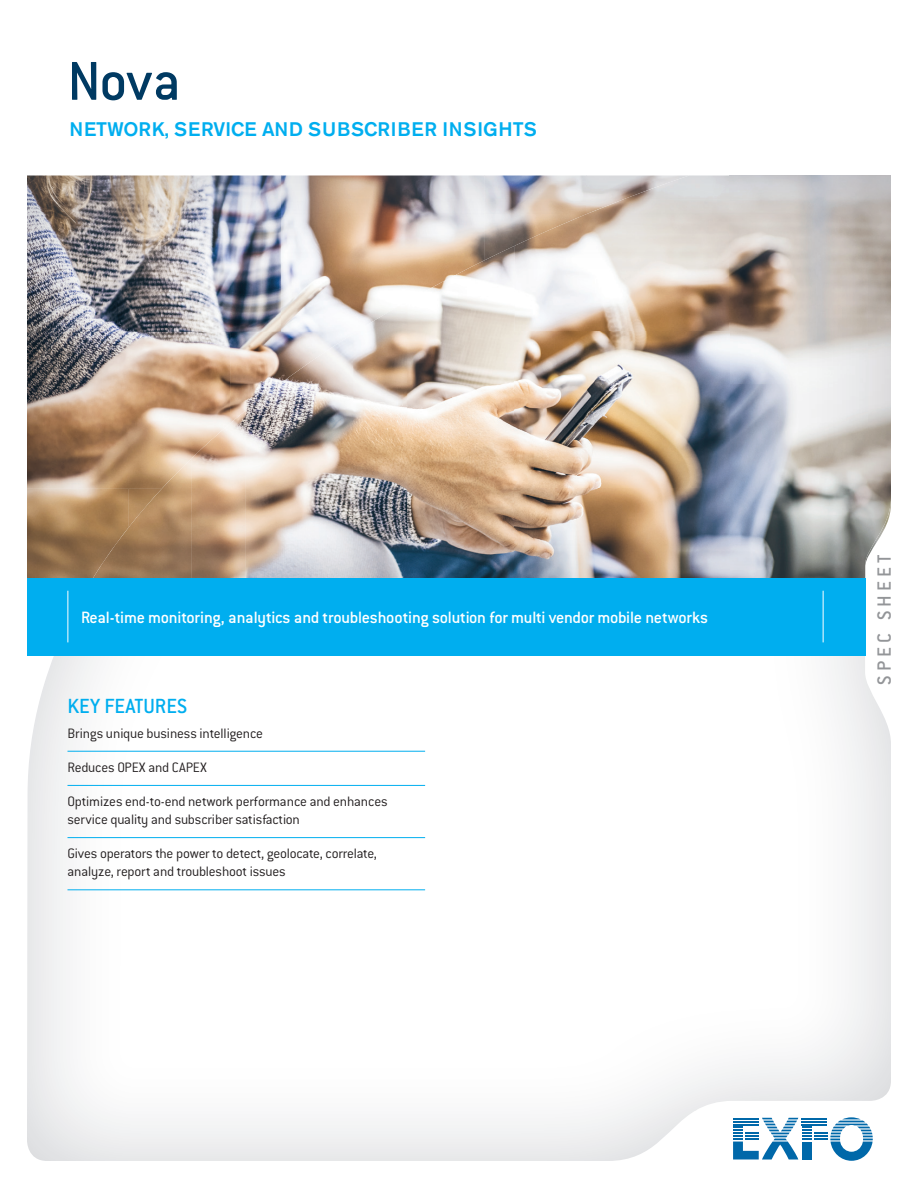
<style>
.page{position:relative;width:918px;height:1188px;background:#fff}
.page>*{position:absolute;margin:0;border:0;box-sizing:border-box;transform-origin:0 0}
.t1{font:500 60px "Conduit ITC";color:#003a62}
.t2{font:500 22.5px "Conduit ITC";color:#00aeef}
.t3{font:500 21px "Conduit ITC";letter-spacing:.2em;color:#939598}
.t4{font:500 19.5px "Akzidenz Grotesk BE";letter-spacing:.03em;color:#00aeef}
.t5{font:500 18px "Conduit ITC";letter-spacing:-.015em;color:#fff}
.t6{font:300 15px/18px "Conduit ITC";letter-spacing:-.015em;color:#231f20}
</style>
<div class="page">
<img style="left:78px;top:646px;width:813px;height:464px">
<img style="left:27px;top:656px;width:51px;height:454px">
<svg style="left:733px;top:1117px;width:140px;height:44px"></svg>
<img style="left:27px;top:176px;width:457px;height:156px">
<img style="left:484px;top:176px;width:30px;height:70px">
<img style="left:27px;top:332px;width:203px;height:156px">
<img style="left:230px;top:332px;width:113px;height:52px">
<img style="left:230px;top:384px;width:15px;height:26px">
<img style="left:27px;top:488px;width:101px;height:90px">
<img style="left:128px;top:488px;width:10px;height:28px">
<img style="left:514px;top:176px;width:377px;height:417px">
<img style="left:407px;top:246px;width:108px;height:332px">
<img style="left:353px;top:301px;width:54px;height:277px">
<img style="left:245px;top:334px;width:108px;height:244px">
<img style="left:191px;top:410px;width:55px;height:168px">
<img style="left:138px;top:458px;width:54px;height:120px">
<img style="left:84px;top:516px;width:54px;height:62px">
<div style="left:27px;top:578px;width:838px;height:78px;background:#00aeef"></div>
<hr style="left:68px;top:751px;width:357px;height:1px;background:#00aeef">
<hr style="left:68px;top:785px;width:357px;height:1px;background:#00aeef">
<hr style="left:68px;top:837px;width:357px;height:1px;background:#00aeef">
<hr style="left:68px;top:890px;width:357px;height:1px;background:#00aeef">
<hr style="left:823px;top:591px;width:1px;height:51px;background:#fff">
<hr style="left:68px;top:591px;width:1px;height:51px;background:#fff">
<h1 class="t1" style="left:68px;top:47px;width:115px">Nova</h1>
<h3 class="t4" style="left:69px;top:117px;width:469px">NETWORK, SERVICE AND SUBSCRIBER INSIGHTS</h3>
<p class="t5" style="left:81px;top:608px;width:629px">Real-time monitoring, analytics and troubleshooting solution for multi vendor mobile networks</p>
<h2 class="t2" style="left:68px;top:693px;width:121px">KEY FEATURES</h2>
<p class="t6" style="left:68px;top:724px;width:197px">Brings unique business intelligence</p>
<p class="t6" style="left:68px;top:758px;width:141px">Reduces OPEX and CAPEX</p>
<p class="t6" style="left:68px;top:792px;width:322px">Optimizes end-to-end network performance and enhances service quality and subscriber satisfaction</p>
<p class="t6" style="left:68px;top:844px;width:311px">Gives operators the power to detect, geolocate, correlate, analyze, report and troubleshoot issues</p>
<h3 class="t3" style="left:873px;top:685px;width:132px;rotate:-90deg">SPEC SHEET</h3>
</div>
